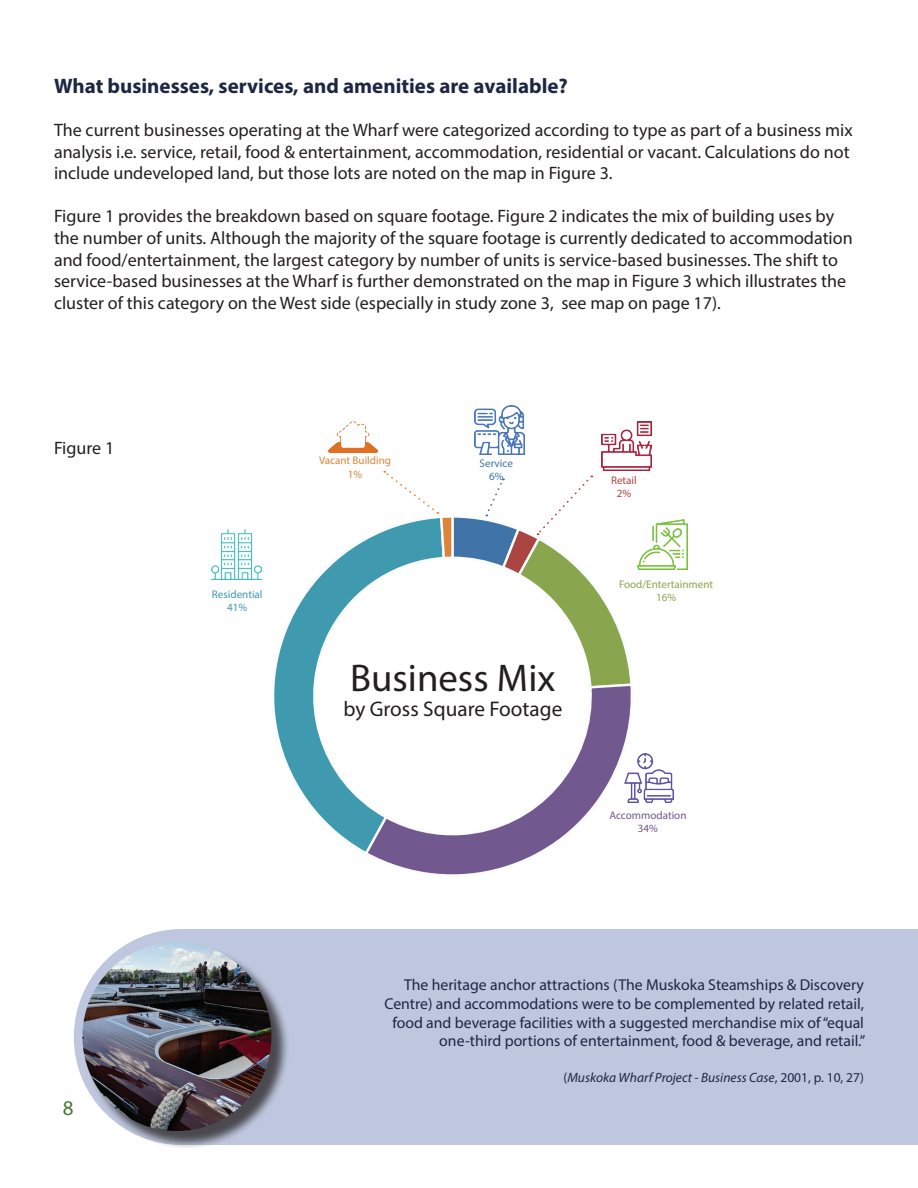
<style>
.page{position:relative;width:918px;height:1188px;background:#fff}
.page>*{position:absolute;margin:0;border:0;box-sizing:border-box;transform-origin:0 0}
.t1{font:38.7px "Myriad Pro";color:#231f20}
.t2{font:21.3px "Myriad Pro";color:#231f20}
.t3{font:700 21px "Myriad Pro";color:#1d2743}
.t4{font:21px "Myriad Pro";color:#487536}
.t5{font:18px/21.6px "Myriad Pro";color:#231f20}
.t6{font:15.75px/18.9px "Myriad Pro";color:#1d2743;text-align:right}
.t7{font:italic 13.5px "Myriad Pro";color:#1d2743}
.t8{font:11.1px/13.4px "Myriad Pro";color:#87a64c;text-align:center}
.t9{font:11.1px/13.4px "Myriad Pro";color:#715990;text-align:center}
.t10{font:11.1px/13.4px "Myriad Pro";color:#dc843a;text-align:center}
.t11{font:11.1px/13.4px "Myriad Pro";color:#4098af;text-align:center}
.t12{font:11.1px/13.4px "Myriad Pro";color:#3f74a8;text-align:center}
.t13{font:11.1px/13.4px "Myriad Pro";color:#aa4543;text-align:center}
.s1{font-style:normal}
</style>
<div class="page">
<div style="left:178px;top:929px;width:740px;height:216px;background:#bec7de"></div>
<div style="left:74px;top:929px;width:216px;height:216px;background:#bec7de;border-radius:50%"></div>
<svg style="left:211px;top:523px;width:477px;height:352px"></svg>
<img style="left:624px;top:754px;width:50px;height:49px">
<img style="left:211px;top:529px;width:50px;height:50px">
<img style="left:638px;top:519px;width:49px;height:50px">
<img style="left:602px;top:421px;width:50px;height:50px">
<img style="left:474px;top:405px;width:50px;height:50px">
<img style="left:328px;top:422px;width:50px;height:31px">
<svg style="left:384px;top:471px;width:250px;height:219px"></svg>
<div style="left:85px;top:944px;width:205px;height:206px;background:#231f20;opacity:.75"></div>
<img style="left:82px;top:942px;width:189px;height:189px;border-radius:94px">
<p class="t3" style="left:54px;top:72px;width:515px">What businesses, services, and amenities are available?</p>
<p class="t5" style="left:54px;top:119px;width:800px">The current businesses operating at the Wharf were categorized according to type as part of a business mix analysis i.e. service, retail, food &amp; entertainment, accommodation, residential or vacant. Calculations do not include undeveloped land, but those lots are noted on the map in Figure 3.</p>
<p class="t5" style="left:54px;top:205px;width:800px">Figure 1 provides the breakdown based on square footage. Figure 2 indicates the mix of building uses by the number of units. Although the majority of the square footage is currently dedicated to accommodation and food/entertainment, the largest category by number of units is service-based businesses. The shift to service-based businesses at the Wharf is further demonstrated on the map in Figure 3 which illustrates the cluster of this category on the West side (especially in study zone 3, see map on page 17).</p>
<p class="t5" style="left:54px;top:437px;width:62px">Figure 1</p>
<p class="t4" style="left:63px;top:1095px;width:12px">8</p>
<p class="t11" style="left:212px;top:588px;width:52px">Residential<br>41%</p>
<p class="t10" style="left:319px;top:454px;width:74px">Vacant Building<br>1%</p>
<p class="t12" style="left:480px;top:457px;width:35px">Service<br>6%</p>
<h1 class="t1" style="left:350px;top:654px;width:207px">Business Mix</h1>
<p class="t2" style="left:343px;top:696px;width:220px">by Gross Square Footage</p>
<p class="t13" style="left:611px;top:473px;width:27px">Retail<br>2%</p>
<p class="t8" style="left:619px;top:577px;width:96px">Food/Entertainment<br>16%</p>
<p class="t9" style="left:609px;top:808px;width:79px">Accommodation<br>34%</p>
<p class="t6" style="left:384px;top:975px;width:482px">The heritage anchor attractions (The Muskoka Steamships &amp; Discovery Centre) and accommodations were to be complemented by related retail, food and beverage facilities with a suggested merchandise mix of “equal one-third portions of entertainment, food &amp; beverage, and retail.”</p>
<p class="t7" style="left:564px;top:1070px;width:302px"><span class="s1">(</span>Muskoka Wharf Project - Business Case<span class="s1">, 2001, p. 10, 27)</span></p>
</div>
